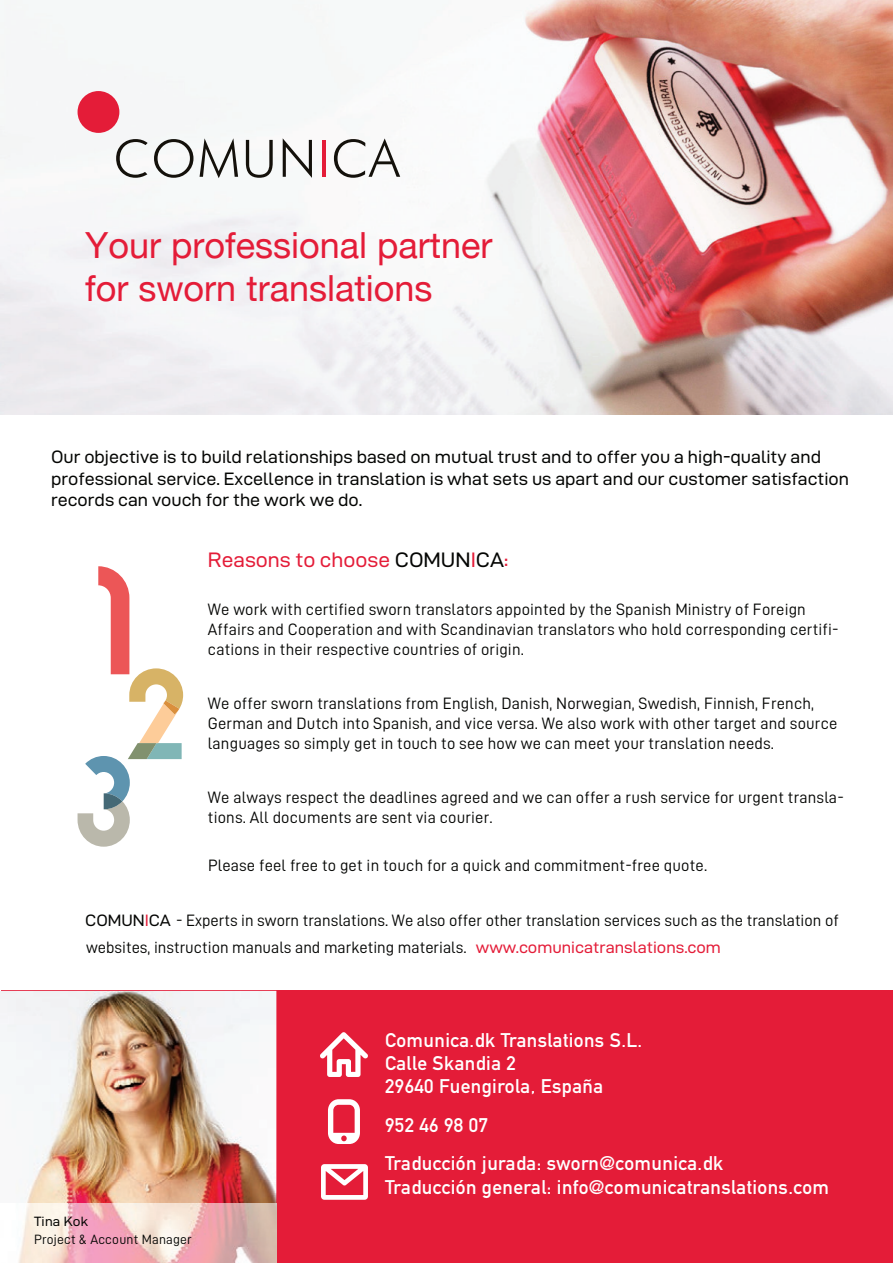
<style>
.page{position:relative;width:893px;height:1263px;background:#fff}
.page>*{position:absolute;margin:0;border:0;box-sizing:border-box;transform-origin:0 0}
.t1{font:36px/43.2px "Helvetica Neue";color:#e41c38}
.t2{font:21px "D DIN Exp";color:#e41c38}
.t3{font:19.5px "DIN Mittelschrift Std";letter-spacing:.02em;color:#fff}
.t4{font:18px/21.5px "D DIN Exp";color:#040503}
.t5{font:16.5px/19.8px "D DIN";letter-spacing:.01em;color:#040503}
.t6{font:13.5px/18px "D DIN";letter-spacing:.015em;color:#040503}
.s1{color:#040503}
.s2{font-family:"D DIN Exp"}
.s3{font-family:"D DIN Exp";color:#e41c38}
</style>
<div class="page">
<img style="left:0;top:0;width:893px;height:415px">
<div style="left:78px;top:91px;width:41px;height:42px;background:#e41c38;border-radius:50%"></div>
<svg style="left:116px;top:138px;width:284px;height:40px"></svg>
<hr style="left:322px;top:140px;width:4px;height:37px;background:#e41c38">
<svg style="left:78px;top:566px;width:105px;height:281px"></svg>
<div style="left:2px;top:991px;width:891px;height:272px;background:#e41c38"></div>
<img style="left:0;top:991px;width:276px;height:212px">
<img style="left:2px;top:1203px;width:274px;height:60px">
<svg style="left:320px;top:1032px;width:48px;height:45px"></svg>
<svg style="left:328px;top:1099px;width:32px;height:45px"></svg>
<svg style="left:321px;top:1164px;width:47px;height:36px"></svg>
<p class="t1" style="left:85px;top:223px;width:409px">Your professional partner for sworn translations</p>
<p class="t4" style="left:51px;top:446px;width:800px">Our objective is to build relationships based on mutual trust and to offer you a high-quality and professional service. Excellence in translation is what sets us apart and our customer satisfaction records can vouch for the work we do.</p>
<p class="t2" style="left:208px;top:548px;width:302px">Reasons to choose <span class="s1">COMUN</span>I<span class="s1">CA</span>:</p>
<p class="t5" style="left:208px;top:600px;width:632px">We work with certified sworn translators appointed by the Spanish Ministry of Foreign<br>Affairs and Cooperation and with Scandinavian translators who hold corresponding certifi&shy;cations in their respective countries of origin.</p>
<p class="t5" style="left:208px;top:693px;width:631px">We offer sworn translations from English, Danish, Norwegian, Swedish, Finnish, French,<br>German and Dutch into Spanish, and vice versa. We also work with other target and source languages so simply get in touch to see how we can meet your translation needs.</p>
<p class="t5" style="left:208px;top:787px;width:637px">We always respect the deadlines agreed and we can offer a rush service for urgent transla&shy;tions. All documents are sent via courier.</p>
<p class="t5" style="left:208px;top:855px;width:501px">Please feel free to get in touch for a quick and commitment-free quote.</p>
<p class="t5" style="left:85px;top:907px;width:755px;line-height:27px"><span class="s2">COMUN</span><span class="s3">I</span><span class="s2">CA</span> - Experts in sworn translations. We also offer other translation services such as the translation of websites, instruction manuals and marketing materials. <span class="s3">www.comunicatranslations.com</span></p>
<p class="t6" style="left:34px;top:1212px;width:159px"><span class="s2">Tina Kok<br></span>Project &amp; Account Manager</p>
<p class="t3" style="left:385px;top:1028px;width:259px">Comunica.dk Translations S.L.</p>
<p class="t3" style="left:385px;top:1052px;width:132px">Calle Skandia 2</p>
<p class="t3" style="left:385px;top:1075px;width:219px">29640 Fuengirola, España</p>
<p class="t3" style="left:385px;top:1113px;width:104px">952 46 98 07</p>
<p class="t3" style="left:385px;top:1152px;width:340px">Traducción jurada: sworn@comunica.dk</p>
<p class="t3" style="left:385px;top:1175px;width:445px">Traducción general: info@comunicatranslations.com</p>
</div>
